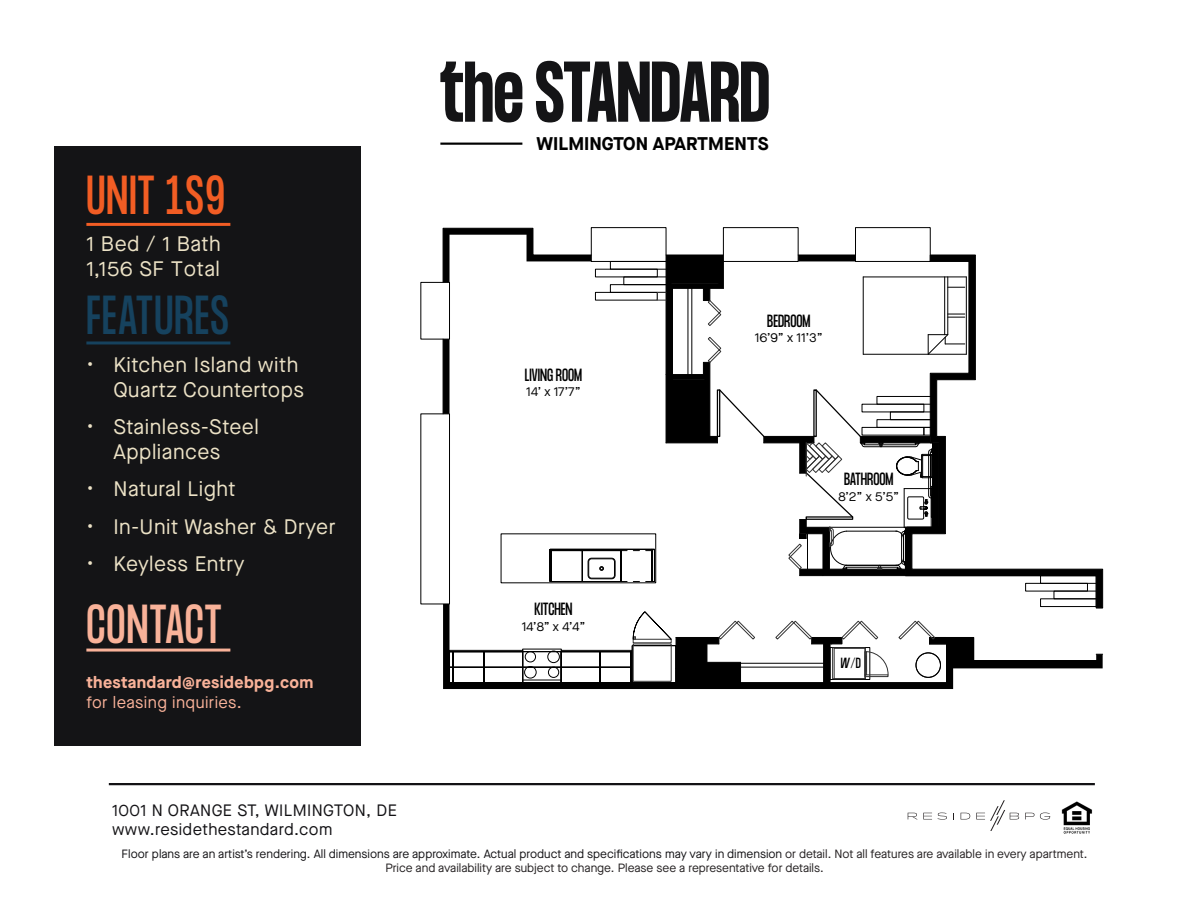
<style>
.page{position:relative;width:1188px;height:918px;background:#fff}
.page>*{position:absolute;margin:0;border:0;box-sizing:border-box;transform-origin:0 0}
.t1{font:48px "PP Formula Condensed";letter-spacing:.02em;color:#16425e}
.t2{font:48px "PP Formula Condensed";letter-spacing:.025em;color:#f25d24}
.t3{font:48px "PP Formula Condensed";letter-spacing:.01em;color:#f9b299}
.t4{font:21px/25.2px "Maison Neue";letter-spacing:.025em;color:#ece2c6;text-align:right}
.t5{font:700 18.45px "Maison Neue";color:#000}
.t6{font:16.5px "Maison Neue";letter-spacing:.025em;color:#131215}
.t7{font:700 16.5px/19.8px "Maison Neue";letter-spacing:.025em;color:#f9b299}
.t8{font:15.45px "PP Formula Condensed";color:#000}
.t9{font:12.9px "Maison Neue";color:#000}
.t10{font:12.9px "PP Formula Condensed";color:#000}
.t11{font:12px/14.4px "Maison Neue";color:#231f20;text-align:center}
.s1{font-weight:400}
.s2{color:#131215}
</style>
<div class="page">
<div style="left:54px;top:146px;width:307px;height:599px;background:#141416"></div>
<div style="left:723px;top:227px;width:76px;height:35px;border:1px solid #000"></div>
<div style="left:591px;top:227px;width:76px;height:35px;border:1px solid #000"></div>
<div style="left:855px;top:227px;width:76px;height:35px;border:1px solid #000"></div>
<svg style="left:442px;top:227px;width:150px;height:56px"></svg>
<svg style="left:443px;top:228px;width:660px;height:461px"></svg>
<svg style="left:905px;top:255px;width:198px;height:133px"></svg>
<svg style="left:775px;top:620px;width:57px;height:24px"></svg>
<svg style="left:841px;top:620px;width:38px;height:20px"></svg>
<svg style="left:898px;top:620px;width:49px;height:24px"></svg>
<svg style="left:703px;top:261px;width:21px;height:66px"></svg>
<svg style="left:703px;top:336px;width:19px;height:39px"></svg>
<div style="left:832px;top:647px;width:33px;height:32px;border:1px solid #333"></div>
<div style="left:864px;top:674px;width:25px;height:3px;border:1px solid #333"></div>
<div style="left:834px;top:648px;width:32px;height:31px;border:1px solid #333"></div>
<svg style="left:865px;top:651px;width:24px;height:25px"></svg>
<div style="left:623px;top:276px;width:44px;height:9px;border:1px solid #000"></div>
<div style="left:610px;top:284px;width:57px;height:9px;border:1px solid #000"></div>
<div style="left:657px;top:292px;width:10px;height:9px;border:1px solid #333"></div>
<div style="left:610px;top:261px;width:57px;height:9px;border:1px solid #000"></div>
<svg style="left:500px;top:533px;width:157px;height:51px"></svg>
<div style="left:588px;top:558px;width:27px;height:21px;border:1px solid #000;border-radius:4px"></div>
<svg style="left:788px;top:388px;width:315px;height:220px"></svg>
<div style="left:582px;top:550px;width:39px;height:32px;border:1px dashed #000"></div>
<svg style="left:449px;top:611px;width:307px;height:73px"></svg>
<div style="left:668px;top:380px;width:40px;height:60px;background:#000"></div>
<div style="left:668px;top:258px;width:52px;height:25px;background:#000"></div>
<div style="left:681px;top:664px;width:56px;height:19px;background:#000"></div>
<div style="left:946px;top:637px;width:28px;height:28px;background:#000"></div>
<hr style="left:946px;top:641px;width:2px;height:48px;background:#000">
<div style="left:970px;top:660px;width:126px;height:5px;background:#000"></div>
<svg style="left:948px;top:314px;width:17px;height:4px"></svg>
<svg style="left:948px;top:287px;width:17px;height:1px"></svg>
<hr style="left:863px;top:277px;width:1px;height:77px;background:#000">
<hr style="left:863px;top:276px;width:103px;height:1px;background:#000">
<hr style="left:944px;top:277px;width:1px;height:58px;background:#000">
<hr style="left:947px;top:277px;width:1px;height:58px;background:#000">
<hr style="left:863px;top:354px;width:103px;height:1px;background:#000">
<svg style="left:927px;top:333px;width:38px;height:23px"></svg>
<hr style="left:966px;top:277px;width:1px;height:77px;background:#000">
<svg style="left:440px;top:62px;width:82px;height:60px"></svg>
<svg style="left:536px;top:61px;width:233px;height:61px"></svg>
<hr style="left:440px;top:143px;width:82px;height:2px;background:#000">
<hr style="left:86px;top:223px;width:144px;height:3px;background:#f25d24">
<hr style="left:86px;top:341px;width:144px;height:3px;background:#16425e">
<hr style="left:86px;top:649px;width:144px;height:3px;background:#f9b299">
<img style="left:1062px;top:801px;width:30px;height:33px">
<svg style="left:908px;top:813px;width:24px;height:6px"></svg>
<svg style="left:938px;top:813px;width:9px;height:7px"></svg>
<svg style="left:961px;top:813px;width:9px;height:6px"></svg>
<svg style="left:1025px;top:813px;width:9px;height:6px"></svg>
<svg style="left:1040px;top:813px;width:10px;height:7px"></svg>
<svg style="left:976px;top:800px;width:43px;height:31px"></svg>
<hr style="left:109px;top:783px;width:986px;height:2px;background:#131215">
<p class="t2" style="left:86px;top:166px;width:140px">UNIT 1S9</p>
<p class="t4" style="left:86px;top:231px;width:136px">1 Bed / 1 Bath</p>
<p class="t4" style="left:86px;top:256px;width:135px">1,156 SF Total</p>
<p class="t1" style="left:86px;top:287px;width:144px">FEATURES</p>
<p class="t4" style="left:86px;top:351px;width:219px">• Kitchen Island with<br>Quartz Countertops</p>
<p class="t4" style="left:86px;top:414px;width:174px;text-align:center">• Stainless-Steel<br>Appliances</p>
<p class="t4" style="left:86px;top:476px;width:151px">• Natural Light</p>
<p class="t4" style="left:86px;top:513px;width:251px">• In-Unit Washer &amp; Dryer</p>
<p class="t4" style="left:86px;top:551px;width:160px">• Keyless Entry</p>
<p class="t3" style="left:86px;top:596px;width:137px">CONTACT</p>
<p class="t7" style="left:86px;top:674px;width:229px">thestandard@residebpg.com <span class="s1">for leasing inquiries.</span></p>
<p class="t5" style="left:537px;top:132px;width:234px">WILMINGTON APARTMENTS</p>
<p class="t8" style="left:525px;top:366px;width:59px">LIVING ROOM</p>
<p class="t9" style="left:526px;top:383px;width:56px">14’ x 17’7”</p>
<p class="t8" style="left:535px;top:600px;width:40px">KITCHEN</p>
<p class="t9" style="left:522px;top:617px;width:65px">14’8” x 4’4”</p>
<p class="t8" style="left:767px;top:312px;width:45px">BEDROOM</p>
<p class="t9" style="left:755px;top:329px;width:70px">16’9” x 11’3”</p>
<p class="t8" style="left:844px;top:470px;width:51px">BATHROOM</p>
<p class="t9" style="left:839px;top:488px;width:62px">8’2” x 5’5”</p>
<p class="t10" style="left:841px;top:656px;width:21px">W/D</p>
<p class="t6" style="left:112px;top:799px;width:286px">1001 N ORANGE ST, WILMINGTON, DE</p>
<p class="t6" style="left:112px;top:819px;width:222px">www.residethestandard.com</p>
<p class="t11" style="left:122px;top:846px;width:968px"><span class="s2">Floor plans are an artist’s rendering. All dimensions are approximate. Actual product and specifications may vary in dimension</span> or detail. Not all features are available in every apartment.<br>Price and availability are subject to change. Please see a representative for details.</p>
</div>
